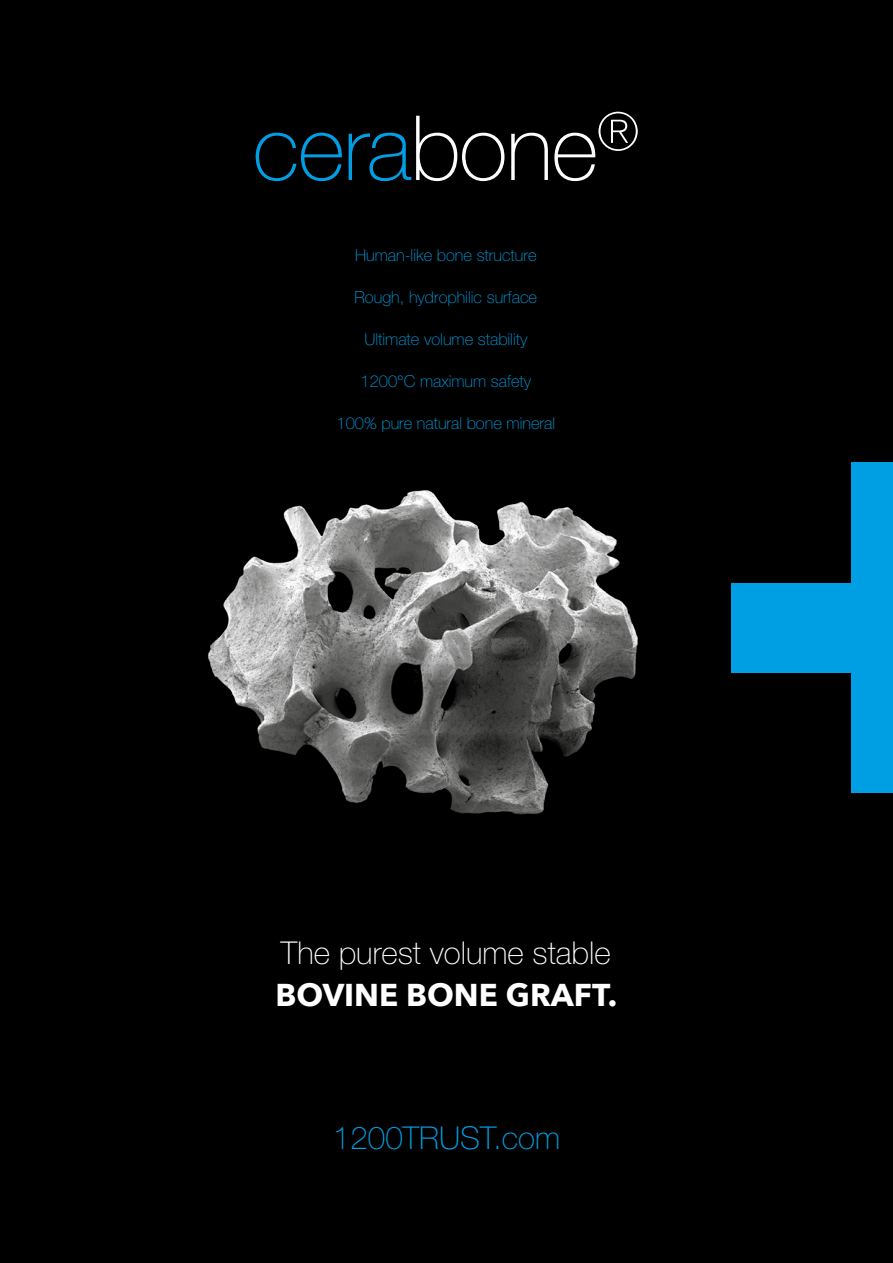
<style>
.page{position:relative;width:893px;height:1263px;background:#fff}
.page>*{position:absolute;margin:0;border:0;box-sizing:border-box;transform-origin:0 0}
.t1{font:100 90px "Helvetica Neue LT Pro";letter-spacing:-.015em;color:#009fe3}
.t2{font:100 31.5px "Helvetica Neue LT Pro";color:#fff}
.t3{font:700 31.5px "Avenir Next";color:#fff}
.t4{font:100 31.5px "Helvetica Neue LT Pro";color:#009fe3}
.t5{font:100 16.5px "Helvetica Neue LT Pro";color:#009fe3}
.s1{color:#fff}
</style>
<div class="page">
<div style="left:0;top:0;width:892px;height:1263px;background:#000"></div>
<div style="left:852px;top:462px;width:41px;height:166px;background:#009fe3"></div>
<div style="left:852px;top:627px;width:41px;height:165px;background:#009fe3"></div>
<div style="left:731px;top:583px;width:162px;height:89px;background:#009fe3"></div>
<img style="left:208px;top:490px;width:430px;height:325px">
<h1 class="t1" style="left:253px;top:95px;width:388px">cera<span class="s1">bone</span><sup>®</sup></h1>
<p class="t5" style="left:355px;top:246px;width:183px">Human-like bone structure</p>
<p class="t5" style="left:355px;top:288px;width:184px">Rough, hydrophilic surface</p>
<p class="t5" style="left:364px;top:330px;width:165px">Ultimate volume stability</p>
<p class="t5" style="left:360px;top:372px;width:172px">1200°C maximum safety</p>
<p class="t5" style="left:337px;top:414px;width:220px">100% pure natural bone mineral</p>
<h2 class="t2" style="left:281px;top:934px;width:331px">The purest volume stable</h2>
<h2 class="t3" style="left:275px;top:968px;width:343px">BOVINE BONE GRAFT.</h2>
<h2 class="t4" style="left:333px;top:1119px;width:229px">1200TRUST.com</h2>
</div>
